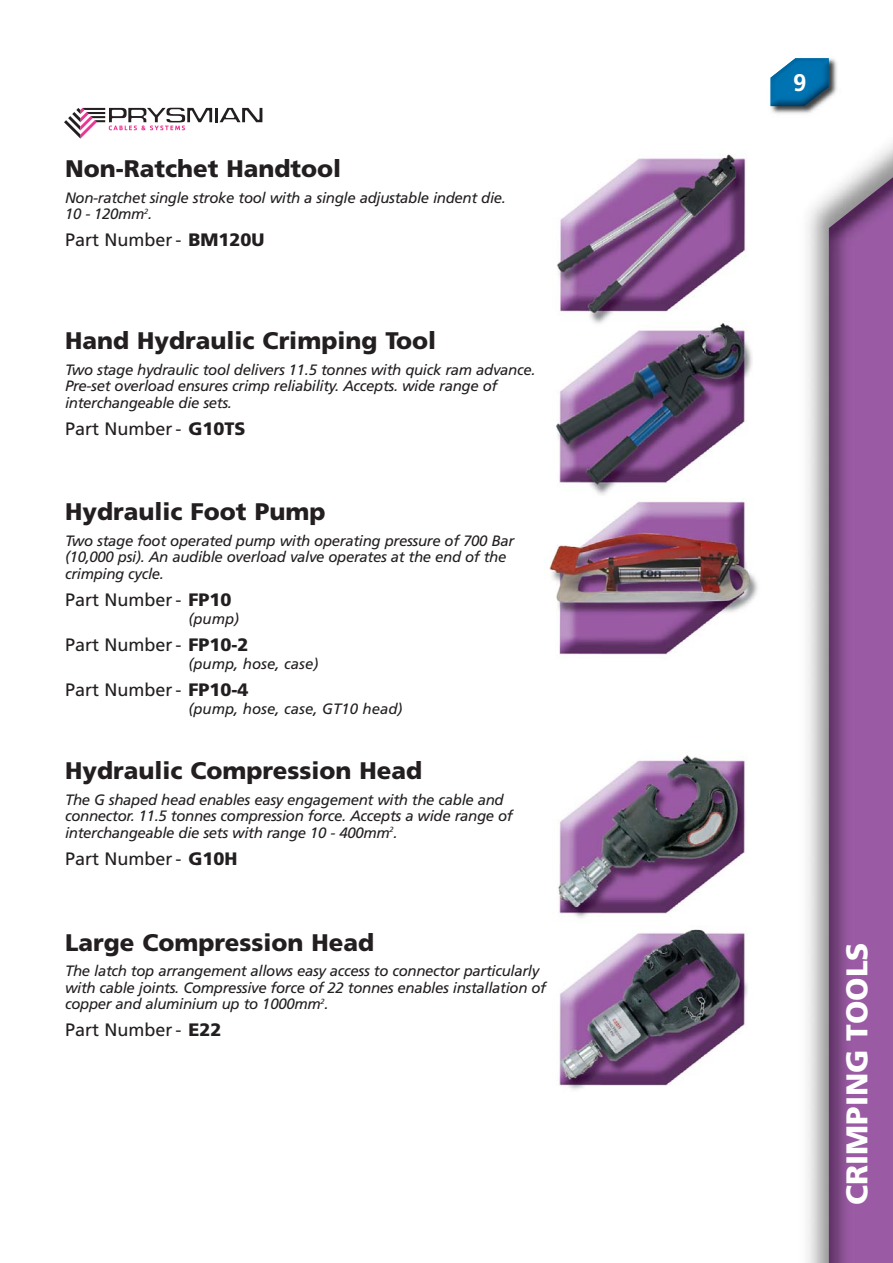
<style>
.page{position:relative;width:893px;height:1263px;background:#fff}
.page>*{position:absolute;margin:0;border:0;box-sizing:border-box;transform-origin:0 0}
.t1{font:900 30px "Frutiger";color:#fff}
.t2{font:900 24px "Frutiger";color:#231f20}
.t3{font:700 24px "Frutiger";color:#fff}
.t4{font:18px "Frutiger";color:#231f20}
.t5{font:italic 15px/16.5px "Frutiger";letter-spacing:-.02em;color:#231f20}
.t6{font:italic 15px "Frutiger";color:#231f20}
.s1{font-weight:900}
</style>
<div class="page">
<img style="left:807px;top:143px;width:86px;height:1120px">
<img style="left:829px;top:175px;width:64px;height:1088px">
<img style="left:770px;top:58px;width:67px;height:56px">
<img style="left:770px;top:58px;width:59px;height:48px">
<img style="left:557px;top:154px;width:189px;height:156px">
<img style="left:556px;top:310px;width:196px;height:185px">
<img style="left:549px;top:501px;width:209px;height:154px">
<img style="left:558px;top:755px;width:188px;height:163px">
<img style="left:559px;top:929px;width:189px;height:161px">
<hr style="left:215px;top:108px;width:3px;height:14px;background:#231f20">
<svg style="left:220px;top:108px;width:42px;height:14px"></svg>
<svg style="left:64px;top:108px;width:148px;height:31px"></svg>
<h2 class="t2" style="left:65px;top:159px;width:278px">Non-Ratchet Handtool</h2>
<p class="t5" style="left:65px;top:190px;width:442px">Non-ratchet single stroke tool with a single adjustable indent die.<br>10 - 120mm<sup>2</sup>.</p>
<p class="t4" style="left:65px;top:233px;width:201px">Part Number - <span class="s1">BM120U</span></p>
<h2 class="t2" style="left:65px;top:331px;width:373px">Hand Hydraulic Crimping Tool</h2>
<p class="t5" style="left:65px;top:362px;width:472px">Two stage hydraulic tool delivers 11.5 tonnes with quick ram advance.<br>Pre-set overload ensures crimp reliability. Accepts. wide range of interchangeable die sets.</p>
<p class="t4" style="left:65px;top:421px;width:182px">Part Number - <span class="s1">G10TS</span></p>
<h2 class="t2" style="left:65px;top:502px;width:262px">Hydraulic Foot Pump</h2>
<p class="t5" style="left:65px;top:534px;width:451px">Two stage foot operated pump with operating pressure of 700 Bar (10,000 psi). An audible overload valve operates at the end of the crimping cycle.</p>
<p class="t4" style="left:65px;top:592px;width:168px">Part Number - <span class="s1">FP10</span></p>
<p class="t5" style="left:188px;top:612px;width:52px">(pump)</p>
<p class="t4" style="left:65px;top:637px;width:185px">Part Number - <span class="s1">FP10-2</span></p>
<p class="t6" style="left:188px;top:658px;width:131px">(pump, hose, case)</p>
<p class="t4" style="left:65px;top:682px;width:185px">Part Number - <span class="s1">FP10-4</span></p>
<p class="t6" style="left:188px;top:703px;width:216px">(pump, hose, case, GT10 head)</p>
<h2 class="t2" style="left:65px;top:761px;width:359px">Hydraulic Compression Head</h2>
<p class="t5" style="left:65px;top:792px;width:449px">The G shaped head enables easy engagement with the cable and connector. 11.5 tonnes compression force. Accepts a wide range of interchangeable die sets with range 10 - 400mm<sup>2</sup>.</p>
<p class="t4" style="left:65px;top:851px;width:174px">Part Number - <span class="s1">G10H</span></p>
<h2 class="t2" style="left:65px;top:933px;width:311px">Large Compression Head</h2>
<p class="t5" style="left:65px;top:964px;width:482px">The latch top arrangement allows easy access to connector particularly with cable joints. Compressive force of 22 tonnes enables installation of copper and aluminium up to 1000mm<sup>2</sup>.</p>
<p class="t4" style="left:65px;top:1023px;width:158px">Part Number - <span class="s1">E22</span></p>
<h2 class="t3" style="left:793px;top:73px;width:15px">9</h2>
<h1 class="t1" style="left:845px;top:1205px;width:264px;rotate:-90deg">CRIMPING TOOLS</h1>
</div>
